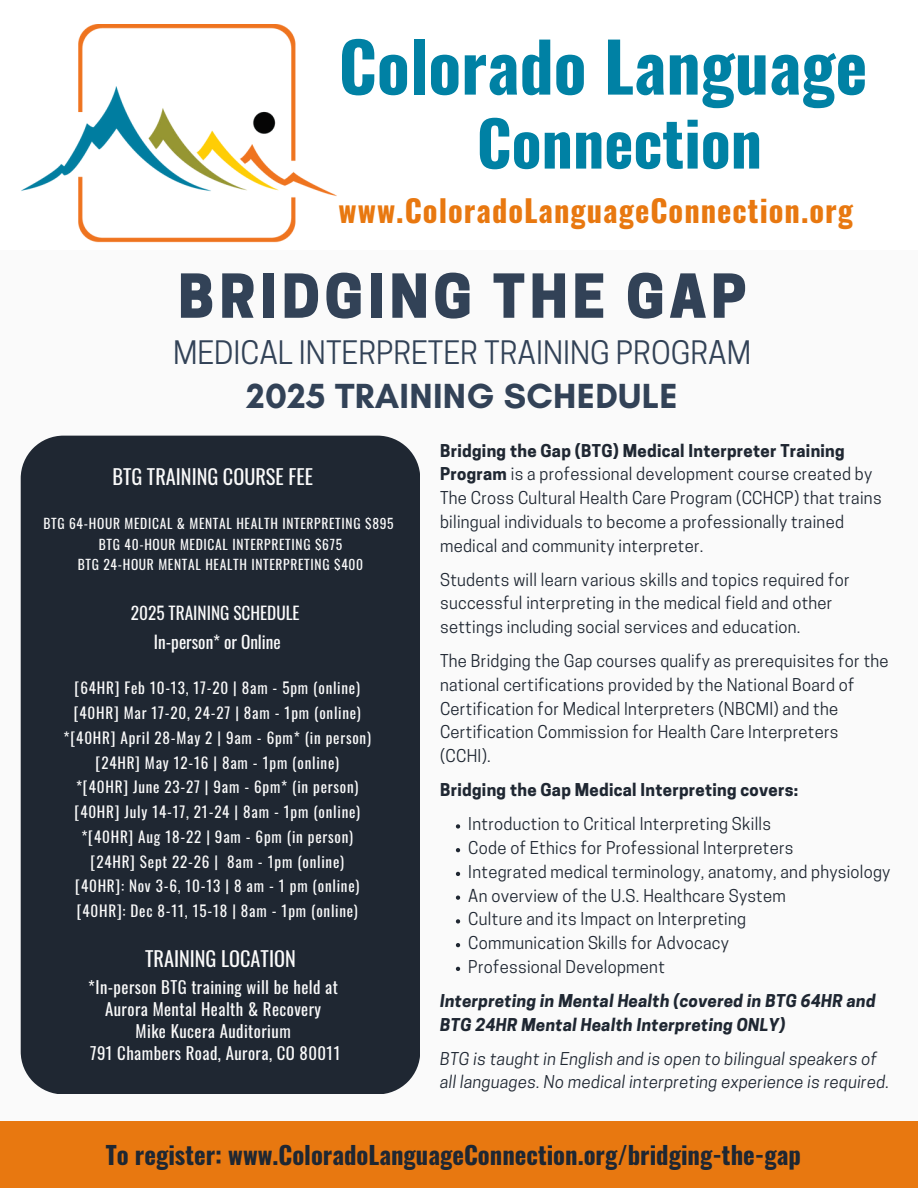
<style>
.page{position:relative;width:918px;height:1188px;background:#fff}
.page>*{position:absolute;margin:0;border:0;box-sizing:border-box;transform-origin:0 0}
.t1{font:700 67.95px "Oswald";color:#0081a4}
.t2{font:700 61.95px "Oswald";color:#0081a4}
.t3{font:800 56.85px "Cooper Hewitt";letter-spacing:.08em;color:#324257}
.t4{font:700 35.55px "Glacial Indifference";letter-spacing:.01em;color:#324257}
.t5{font:700 30.45px "Oswald";letter-spacing:.035em;color:#e87810}
.t6{font:30.45px "Cooper Hewitt";color:#324257}
.t7{font:700 24.6px "Oswald";color:#1f2732}
.t8{font:20.25px "Oswald";color:#fafafa}
.t9{font:17.25px "Oswald";color:#fafafa}
.t10{font:16.8px "Oswald";letter-spacing:.025em;color:#fafafa}
.t11{font:16.65px/23.7px "Cooper Hewitt";letter-spacing:.015em;color:#1f2732}
.t12{font:italic 16.65px/23.7px "Cooper Hewitt";letter-spacing:.015em;color:#1f2732}
.t13{font:italic 700 16.65px/23.7px "Cooper Hewitt";letter-spacing:.015em;color:#1f2732}
.t14{font:700 16.65px "Cooper Hewitt";letter-spacing:.015em;color:#1f2732}
.t15{font:15.15px "Oswald";letter-spacing:.05em;color:#fafafa}
.t16{font:13.5px "Oswald";letter-spacing:.05em;color:#fafafa}
.s1{font-weight:700}
</style>
<div class="page">
<div style="left:0;top:264px;width:918px;height:844px;background:#fafafa"></div>
<div style="left:0;top:1121px;width:918px;height:67px;background:#e87810"></div>
<img style="left:21px;top:24px;width:316px;height:219px">
<div style="left:21px;top:436px;width:399px;height:658px;background:#1f2732"></div>
<svg style="left:456px;top:824px;width:4px;height:5px"></svg>
<svg style="left:456px;top:848px;width:4px;height:4px"></svg>
<svg style="left:456px;top:872px;width:4px;height:4px"></svg>
<svg style="left:456px;top:896px;width:4px;height:4px"></svg>
<svg style="left:456px;top:919px;width:4px;height:5px"></svg>
<svg style="left:456px;top:943px;width:4px;height:4px"></svg>
<svg style="left:456px;top:967px;width:4px;height:4px"></svg>
<p class="t1" style="left:339px;top:14px;width:530px">Colorado Language</p>
<p class="t2" style="left:477px;top:95px;width:287px">Connection</p>
<p class="t5" style="left:339px;top:187px;width:516px">www.ColoradoLanguageConnection.org</p>
<p class="t3" style="left:178px;top:275px;width:570px">BRIDGING THE GAP</p>
<p class="t6" style="left:173px;top:341px;width:580px">MEDICAL INTERPRETER TRAINING PROGRAM</p>
<p class="t4" style="left:247px;top:374px;width:433px">2025 TRAINING SCHEDULE</p>
<p class="t8" style="left:112px;top:460px;width:202px">BTG TRAINING COURSE FEE</p>
<p class="t16" style="left:44px;top:513px;width:352px">BTG 64-HOUR MEDICAL &amp; MENTAL HEALTH INTERPRETING $895</p>
<p class="t16" style="left:99px;top:534px;width:245px">BTG 40-HOUR MEDICAL INTERPRETING $675</p>
<p class="t16" style="left:78px;top:554px;width:287px">BTG 24-HOUR MENTAL HEALTH INTERPRETING $400</p>
<p class="t9" style="left:131px;top:599px;width:170px">2025 TRAINING SCHEDULE</p>
<p class="t9" style="left:154px;top:629px;width:128px">In-person* or Online</p>
<p class="t15" style="left:75px;top:676px;width:287px">[64HR] Feb 10-13, 17-20 | 8am - 5pm (online)</p>
<p class="t15" style="left:74px;top:701px;width:289px">[40HR] Mar 17-20, 24-27 | 8am - 1pm (online)</p>
<p class="t15" style="left:64px;top:726px;width:309px">*[40HR] April 28-May 2 | 9am - 6pm* (in person)</p>
<p class="t15" style="left:95px;top:751px;width:245px">[24HR] May 12-16 | 8am - 1pm (online)</p>
<p class="t15" style="left:76px;top:775px;width:284px">*[40HR] June 23-27 | 9am - 6pm* (in person)</p>
<p class="t15" style="left:74px;top:800px;width:287px">[40HR] July 14-17, 21-24 | 8am - 1pm (online)</p>
<p class="t15" style="left:81px;top:825px;width:273px">*[40HR] Aug 18-22 | 9am - 6pm (in person)</p>
<p class="t15" style="left:90px;top:850px;width:255px">[24HR] Sept 22-26 | 8am - 1pm (online)</p>
<p class="t15" style="left:75px;top:874px;width:286px">[40HR]: Nov 3-6, 10-13 | 8 am - 1 pm (online)</p>
<p class="t15" style="left:77px;top:899px;width:283px">[40HR]: Dec 8-11, 15-18 | 8am - 1pm (online)</p>
<p class="t8" style="left:145px;top:943px;width:152px">TRAINING LOCATION</p>
<p class="t10" style="left:88px;top:974px;width:251px">*In-person BTG training will be held at</p>
<p class="t10" style="left:105px;top:996px;width:217px">Aurora Mental Health &amp; Recovery</p>
<p class="t10" style="left:136px;top:1018px;width:157px">Mike Kucera Auditorium</p>
<p class="t10" style="left:90px;top:1040px;width:252px">791 Chambers Road, Aurora, CO 80011</p>
<h1 class="t11" style="left:440px;top:441px;width:443px"><span class="s1">Bridging the Gap (BTG) Medical Interpreter Training Program</span> is a professional development course created by The Cross Cultural Health Care Program (CCHCP) that trains bilingual individuals to become a professionally trained medical and community interpreter.</h1>
<h1 class="t11" style="left:440px;top:570px;width:411px">Students will learn various skills and topics required for successful interpreting in the medical field and other settings including social services and education.</h1>
<h5 class="t11" style="left:440px;top:651px;width:450px">The Bridging the Gap courses qualify as prerequisites for the national certifications provided by the National Board of Certification for Medical Interpreters (NBCMI) and the Certification Commission for Health Care Interpreters (CCHI).</h5>
<p class="t14" style="left:440px;top:784px;width:360px">Bridging the Gap Medical Interpreting covers:</p>
<p class="t11" style="left:468px;top:814px;width:304px">Introduction to Critical Interpreting Skills</p>
<h2 class="t11" style="left:468px;top:838px;width:327px">Code of Ethics for Professional Interpreters</h2>
<h4 class="t11" style="left:468px;top:862px;width:424px">Integrated medical terminology, anatomy, and physiology</h4>
<h3 class="t11" style="left:468px;top:886px;width:319px">An overview of the U.S. Healthcare System</h3>
<p class="t11" style="left:468px;top:909px;width:279px">Culture and its Impact on Interpreting</p>
<p class="t11" style="left:468px;top:933px;width:262px">Communication Skills for Advocacy</p>
<p class="t11" style="left:468px;top:957px;width:198px">Professional Development</p>
<p class="t13" style="left:440px;top:991px;width:437px">Interpreting in Mental Health (covered in BTG 64HR and<br>BTG 24HR Mental Health Interpreting ONLY)</p>
<p class="t12" style="left:440px;top:1049px;width:451px">BTG is taught in English and is open to bilingual speakers of all languages. No medical interpreting experience is required.</p>
<p class="t7" style="left:106px;top:1135px;width:697px">To register: www.ColoradoLanguageConnection.org/bridging-the-gap</p>
</div>
